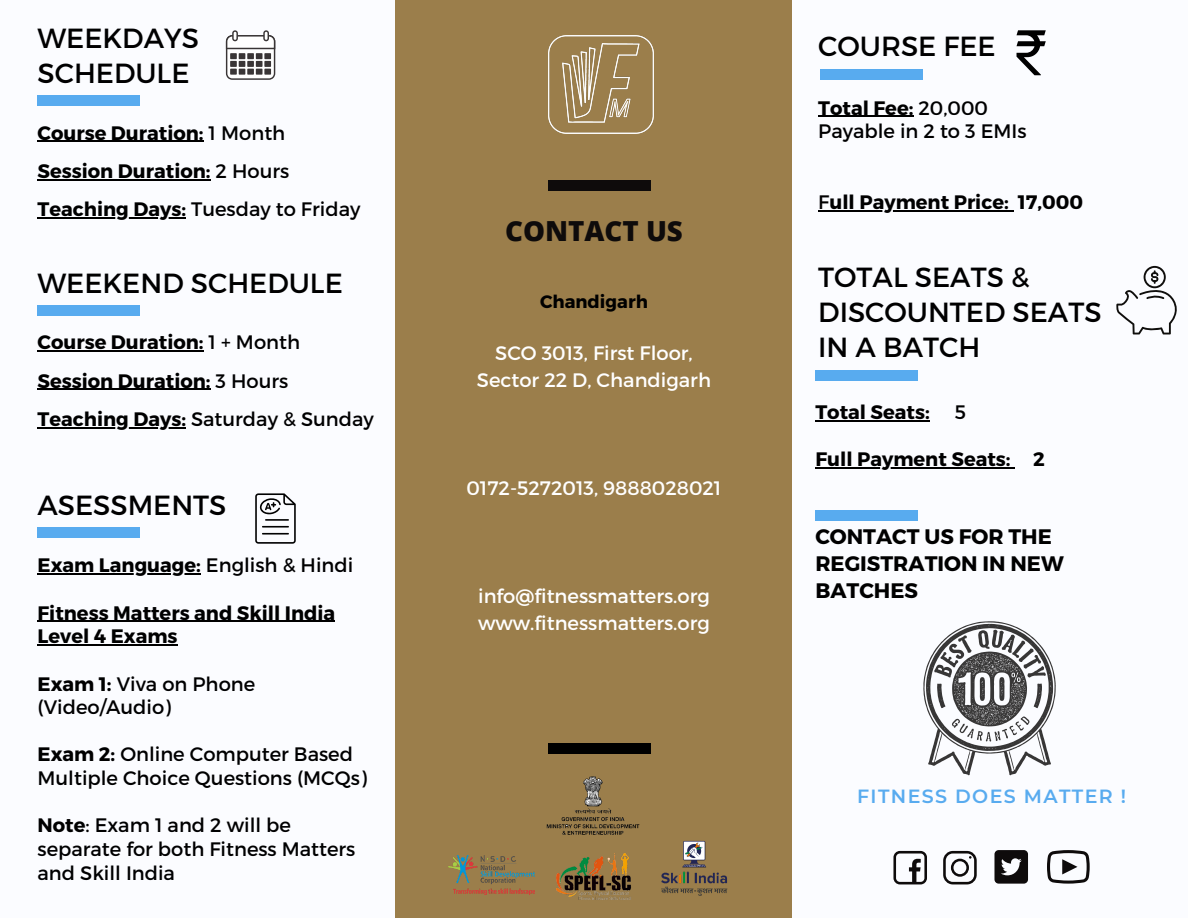
<style>
.page{position:relative;width:1188px;height:918px;background:#fbfcff}
.page>*{position:absolute;margin:0;border:0;box-sizing:border-box;transform-origin:0 0}
.t1{font:27.6px/34.8px "Montserrat";color:#000}
.t2{font:800 27.6px "Open Sans";color:#0e0b0b}
.t3{font:700 21px/27px "Montserrat";color:#000}
.t4{font:19.5px/23.7px "Montserrat";color:#000}
.t5{font:700 19.5px/23.7px "Montserrat";color:#000}
.t6{font:19.5px "Montserrat";color:#fff}
.t7{font:600 19.05px "Montserrat";letter-spacing:.07em;color:#58abef}
.t8{font:700 18px "Montserrat";color:#000}
.s1{font-weight:400}
.s2{font-weight:700}
</style>
<div class="page">
<div style="left:395px;top:0;width:396px;height:918px;background:#9b7e4b"></div>
<div style="left:38px;top:527px;width:102px;height:10px;background:#58abef"></div>
<div style="left:38px;top:96px;width:102px;height:10px;background:#58abef"></div>
<img style="left:546px;top:777px;width:94px;height:57px">
<img style="left:449px;top:855px;width:85px;height:39px">
<img style="left:661px;top:841px;width:67px;height:55px">
<img style="left:556px;top:853px;width:75px;height:47px">
<svg style="left:226px;top:30px;width:49px;height:50px"></svg>
<svg style="left:255px;top:493px;width:41px;height:51px"></svg>
<div style="left:549px;top:743px;width:102px;height:11px;background:#000"></div>
<div style="left:549px;top:180px;width:102px;height:10px;background:#0e0b0b"></div>
<div style="left:38px;top:306px;width:102px;height:10px;background:#58abef"></div>
<svg style="left:893px;top:851px;width:34px;height:33px"></svg>
<svg style="left:943px;top:851px;width:34px;height:33px"></svg>
<svg style="left:994px;top:850px;width:34px;height:34px"></svg>
<svg style="left:1047px;top:850px;width:43px;height:34px"></svg>
<img style="left:549px;top:36px;width:104px;height:98px">
<hr style="left:38px;top:141px;width:166px;height:1px;background:#000">
<hr style="left:38px;top:179px;width:173px;height:1px;background:#000">
<hr style="left:38px;top:217px;width:143px;height:1px;background:#000">
<hr style="left:38px;top:350px;width:166px;height:2px;background:#000">
<hr style="left:38px;top:389px;width:173px;height:1px;background:#000">
<hr style="left:38px;top:427px;width:143px;height:1px;background:#000">
<hr style="left:38px;top:574px;width:163px;height:1px;background:#000">
<hr style="left:38px;top:621px;width:297px;height:1px;background:#000">
<hr style="left:38px;top:644px;width:140px;height:2px;background:#000">
<svg style="left:923px;top:621px;width:133px;height:154px"></svg>
<hr style="left:815px;top:420px;width:115px;height:1px;background:#000">
<hr style="left:815px;top:468px;width:196px;height:1px;background:#000">
<hr style="left:818px;top:116px;width:95px;height:1px;background:#000">
<hr style="left:829px;top:210px;width:180px;height:1px;background:#000">
<svg style="left:1116px;top:266px;width:61px;height:68px"></svg>
<svg style="left:1017px;top:30px;width:29px;height:45px"></svg>
<div style="left:821px;top:70px;width:102px;height:10px;background:#58abef"></div>
<div style="left:815px;top:370px;width:103px;height:10px;background:#58abef"></div>
<div style="left:815px;top:510px;width:103px;height:10px;background:#58abef"></div>
<p class="t1" style="left:38px;top:20px;width:163px">WEEKDAYS</p>
<p class="t1" style="left:38px;top:55px;width:153px">SCHEDULE</p>
<p class="t5" style="left:38px;top:120px;width:249px">Course Duration: <span class="s1">1 Month</span></p>
<p class="t5" style="left:38px;top:158px;width:253px">Session Duration: <span class="s1">2 Hours</span></p>
<p class="t4" style="left:38px;top:196px;width:324px"><span class="s2">Teaching Days:</span> Tuesday to Friday</p>
<p class="t1" style="left:38px;top:264px;width:307px">WEEKEND SCHEDULE</p>
<p class="t5" style="left:38px;top:330px;width:264px">Course Duration: <span class="s1">1 + Month</span></p>
<p class="t5" style="left:38px;top:368px;width:252px">Session Duration: <span class="s1">3 Hours</span></p>
<p class="t4" style="left:38px;top:406px;width:338px"><span class="s2">Teaching Days:</span> Saturday &amp; Sunday</p>
<p class="t1" style="left:38px;top:486px;width:190px">ASESSMENTS</p>
<p class="t5" style="left:38px;top:553px;width:317px">Exam Language: <span class="s1">English &amp; Hindi</span></p>
<p class="t5" style="left:38px;top:600px;width:299px">Fitness Matters and Skill India<br>Level 4 Exams</p>
<p class="t4" style="left:38px;top:671px;width:219px"><span class="s2">Exam 1:</span> Viva on Phone (Video/Audio)</p>
<p class="t4" style="left:38px;top:742px;width:331px"><span class="s2">Exam 2:</span> Online Computer Based<br>Multiple Choice Questions (MCQs)</p>
<p class="t4" style="left:38px;top:812px;width:319px"><span class="s2">Note</span>: Exam 1 and 2 will be separate for both Fitness Matters and Skill India</p>
<p class="t2" style="left:505px;top:212px;width:179px">CONTACT US</p>
<p class="t8" style="left:540px;top:290px;width:109px">Chandigarh</p>
<p class="t6" style="left:495px;top:340px;width:199px">SCO 3013, First Floor,</p>
<p class="t6" style="left:477px;top:367px;width:236px">Sector 22 D, Chandigarh</p>
<p class="t6" style="left:467px;top:475px;width:256px">0172-5272013, 9888028021</p>
<p class="t6" style="left:478px;top:583px;width:233px">info@fitnessmatters.org</p>
<p class="t6" style="left:478px;top:610px;width:233px">www.fitnessmatters.org</p>
<p class="t1" style="left:818px;top:27px;width:179px">COURSE FEE</p>
<p class="t5" style="left:818px;top:95px;width:171px">Total Fee: <span class="s1">20,000</span></p>
<p class="t4" style="left:818px;top:118px;width:210px">Payable in 2 to 3 EMIs</p>
<p class="t5" style="left:818px;top:189px;width:267px"><span class="s1">F</span>ull Payment Price: 17,000</p>
<p class="t1" style="left:818px;top:259px;width:285px">TOTAL SEATS &amp;<br>DISCOUNTED SEATS<br>IN A BATCH</p>
<p class="t5" style="left:815px;top:399px;width:116px">Total Seats:</p>
<p class="t4" style="left:955px;top:399px;width:13px">5</p>
<p class="t5" style="left:815px;top:447px;width:231px">Full Payment Seats: 2</p>
<p class="t3" style="left:815px;top:522px;width:250px">CONTACT US FOR THE<br>REGISTRATION IN NEW<br>BATCHES</p>
<p class="t7" style="left:857px;top:784px;width:271px">FITNESS DOES MATTER !</p>
</div>
